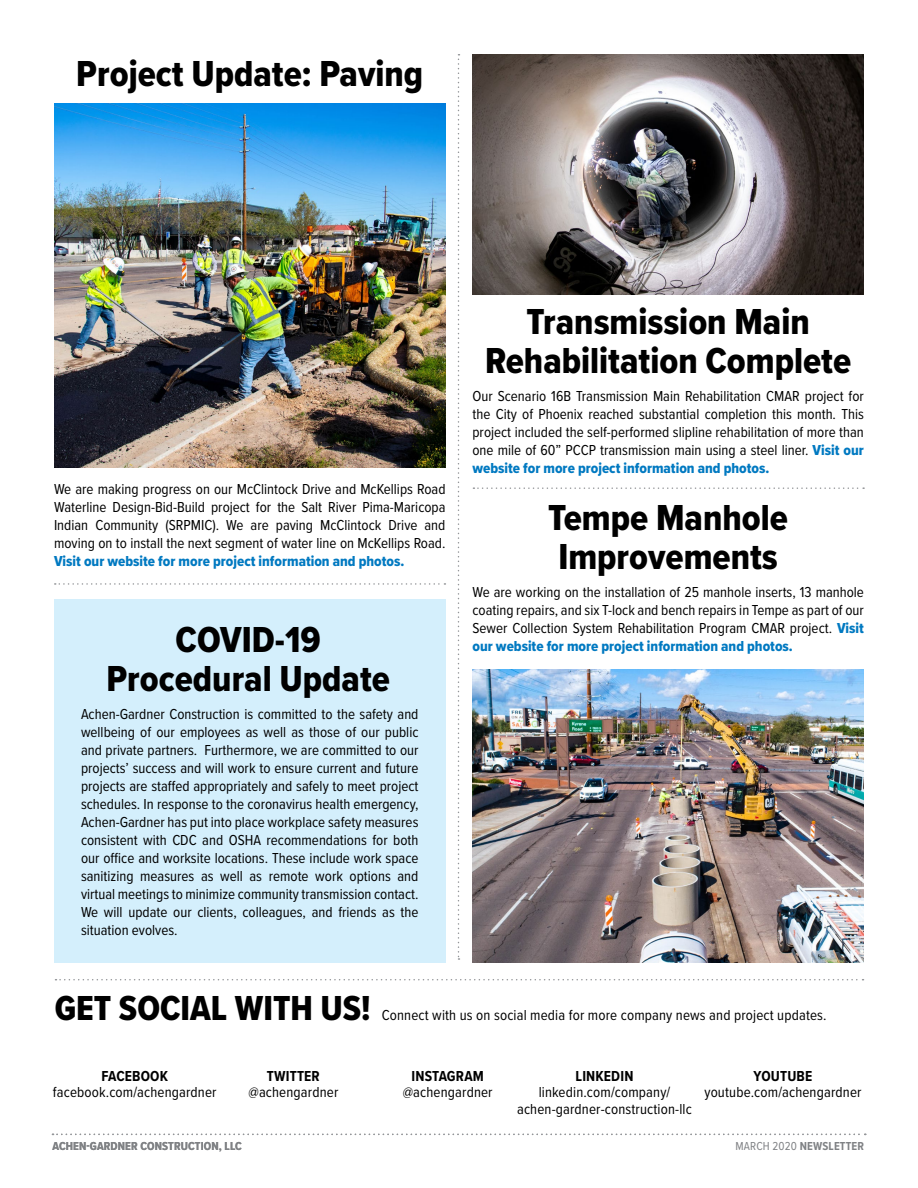
<style>
.page{position:relative;width:918px;height:1188px;background:#fff}
.page>*{position:absolute;margin:0;border:0;box-sizing:border-box;transform-origin:0 0}
.t1{font:37.5px/39px "Proxima Nova Cond Extrabld";color:#000;text-align:center}
.t2{font:36px "Proxima Nova Cond Extrabld";color:#000}
.t3{font:15px/18px "Proxima Nova Cond";color:#000;text-align:justify}
.t4{font:15px "Proxima Nova Cond Extrabld";color:#0079c1}
.t5{font:700 15px "Proxima Nova Cond";letter-spacing:.01em;color:#000}
.t6{font:700 12px "Proxima Nova Cond";letter-spacing:.01em;color:#808285}
.s1{font-family:"Proxima Nova Cond Extrabld";color:#0079c1}
.s2{font-weight:400}
</style>
<div class="page">
<img style="left:473px;top:670px;width:391px;height:293px">
<svg style="left:52px;top:1134px;width:814px;height:1px"></svg>
<svg style="left:55px;top:583px;width:390px;height:2px"></svg>
<svg style="left:473px;top:487px;width:391px;height:2px"></svg>
<svg style="left:458px;top:54px;width:1px;height:906px"></svg>
<svg style="left:56px;top:979px;width:808px;height:1px"></svg>
<img style="left:472px;top:54px;width:392px;height:241px">
<img style="left:54px;top:103px;width:392px;height:364px">
<div style="left:54px;top:599px;width:391px;height:364px;background:#d4effc"></div>
<h1 class="t1" style="left:76px;top:54px;width:348px">Project Update: Paving</h1>
<p class="t3" style="left:54px;top:479px;width:393px">We are making progress on our McClintock Drive and McKellips Road Waterline Design-Bid-Build project for the Salt River Pima-Maricopa Indian Community (SRPMIC). We are paving McClintock Drive and moving on to install the next segment of water line on McKellips Road.</p>
<p class="t4" style="left:54px;top:550px;width:352px">Visit our website for more project information and photos.</p>
<h1 class="t1" style="left:106px;top:619px;width:285px">COVID-19<br>Procedural Update</h1>
<p class="t3" style="left:81px;top:704px;width:339px">Achen-Gardner Construction is committed to the safety and wellbeing of our employees as well as those of our public and private partners. Furthermore, we are committed to our projects’ success and will work to ensure current and future projects are staffed appropriately and safely to meet project schedules. In response to the coronavirus health emergency, Achen-Gardner has put into place workplace safety measures consistent with CDC and OSHA recommendations for both our office and worksite locations. These include work space sanitizing measures as well as remote work options and virtual meetings to minimize community transmission contact.<br>We will update our clients, colleagues, and friends as the situation evolves.</p>
<h1 class="t1" style="left:485px;top:301px;width:367px">Transmission Main<br>Rehabilitation Complete</h1>
<p class="t3" style="left:472px;top:386px;width:393px">Our Scenario 16B Transmission Main Rehabilitation CMAR project for the City of Phoenix reached substantial completion this month. This project included the self-performed slipline rehabilitation of more than one mile of 60” PCCP transmission main using a steel liner. <span class="s1">Visit our</span></p>
<p class="t4" style="left:472px;top:457px;width:298px">website for more project information and photos.</p>
<h1 class="t1" style="left:548px;top:497px;width:241px;text-align:left">Tempe Manhole<br>Improvements</h1>
<p class="t3" style="left:473px;top:582px;width:393px">We are working on the installation of 25 manhole inserts, 13 manhole coating repairs, and six T-lock and bench repairs in Tempe as part of our Sewer Collection System Rehabilitation Program CMAR project. <span class="s1">Visit</span></p>
<p class="t4" style="left:473px;top:635px;width:322px">our website for more project information and photos.</p>
<h2 class="t2" style="left:55px;top:981px;width:318px">GET SOCIAL WITH US!</h2>
<p class="t3" style="left:382px;top:1005px;width:446px">Connect with us on social media for more company news and project updates.</p>
<p class="t5" style="left:102px;top:1065px;width:68px">FACEBOOK</p>
<p class="t3" style="left:53px;top:1083px;width:165px">facebook.com/achengardner</p>
<p class="t5" style="left:267px;top:1065px;width:54px">TWITTER</p>
<p class="t3" style="left:249px;top:1083px;width:91px">@achengardner</p>
<p class="t5" style="left:412px;top:1065px;width:74px">INSTAGRAM</p>
<p class="t3" style="left:403px;top:1083px;width:91px">@achengardner</p>
<p class="t5" style="left:576px;top:1065px;width:59px">LINKEDIN</p>
<p class="t3" style="left:517px;top:1084px;width:176px;line-height:16.5px;text-align:center">linkedin.com/company/ achen-gardner-construction-llc</p>
<p class="t5" style="left:754px;top:1065px;width:60px">YOUTUBE</p>
<p class="t3" style="left:704px;top:1083px;width:159px">youtube.com/achengardner</p>
<p class="t6" style="left:52px;top:1137px;width:191px">ACHEN-GARDNER CONSTRUCTION, LLC</p>
<p class="t6" style="left:736px;top:1137px;width:130px"><span class="s2">MARCH 2020</span> NEWSLETTER</p>
</div>
